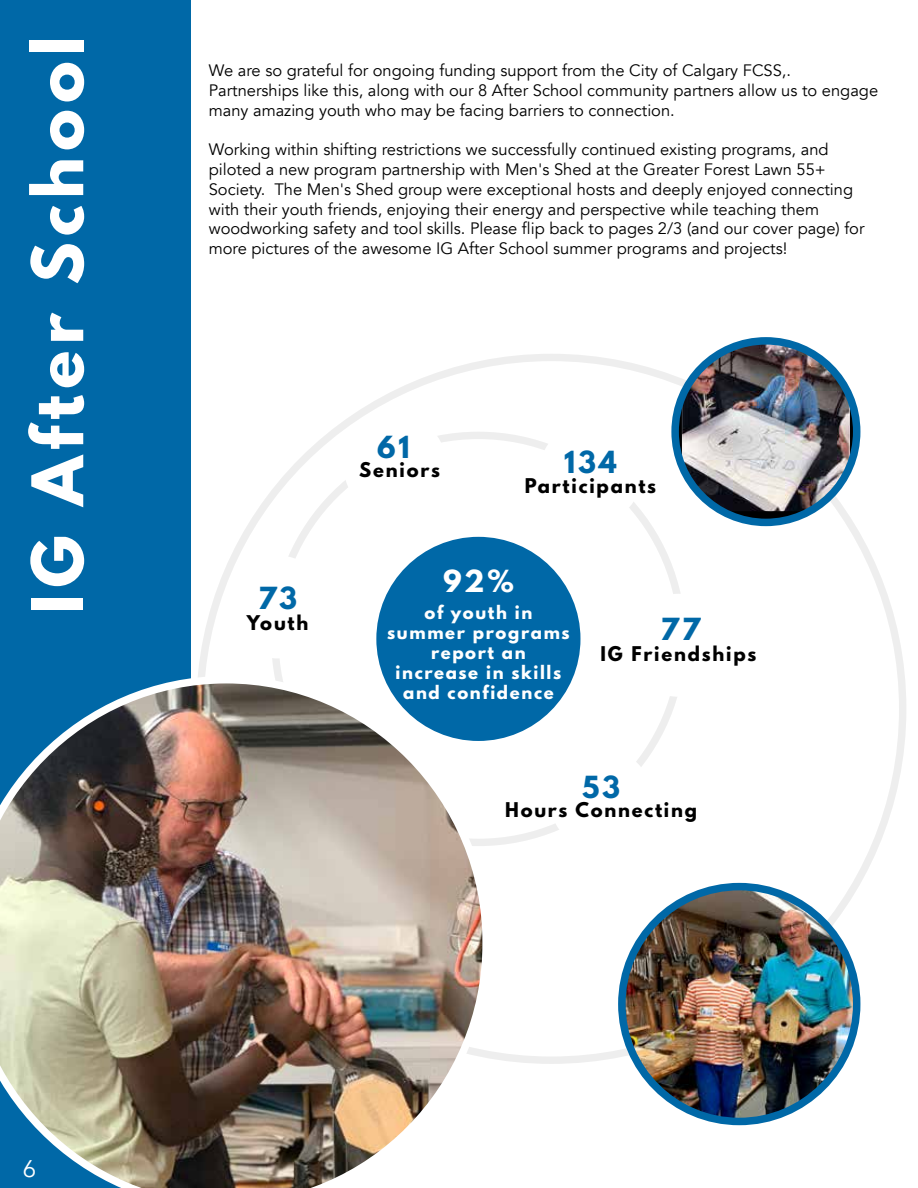
<style>
.page{position:relative;width:918px;height:1188px;background:#fff}
.page>*{position:absolute;margin:0;border:0;box-sizing:border-box;transform-origin:0 0}
.t1{font:700 63px "League Spartan";letter-spacing:.1em;color:#fff}
.t2{font:700 27px "League Spartan";letter-spacing:.1em;color:#0068a7}
.t3{font:700 27px "League Spartan";color:#fff}
.t4{font:24px "Avenir";color:#fff}
.t5{font:700 18px "League Spartan";letter-spacing:.1em;color:#000}
.t6{font:16.5px/19.8px "Avenir";color:#000}
.t7{font:700 16.5px/19.8px "League Spartan";letter-spacing:.1em;color:#fff;text-align:center}
</style>
<div class="page">
<div style="left:0;top:0;width:191px;height:1188px;background:#0068a7"></div>
<img style="left:0;top:676px;width:490px;height:512px">
<img style="left:622px;top:887px;width:235px;height:234px;border-radius:117px">
<div style="left:618px;top:883px;width:242px;height:242px;border:8px solid #0068a7;border-radius:50%"></div>
<img style="left:682px;top:341px;width:168px;height:170px">
<div style="left:671px;top:337px;width:189px;height:189px;border:8px solid #0068a7;border-radius:50%"></div>
<div style="left:376px;top:537px;width:204px;height:204px;background:#0068a7;border-radius:50%"></div>
<h1 class="t1" style="left:23px;top:613px;width:578px;rotate:-90deg">IG After School</h1>
<p class="t6" style="left:209px;top:62px;width:671px">We are so grateful for ongoing funding support from the City of Calgary FCSS,.<br>Partnerships like this, along with our 8 After School community partners allow us to engage many amazing youth who may be facing barriers to connection.</p>
<p class="t6" style="left:209px;top:141px;width:657px">Working within shifting restrictions we successfully continued existing programs, and piloted a new program partnership with Men's Shed at the Greater Forest Lawn 55+ Society. The Men's Shed group were exceptional hosts and deeply enjoyed connecting with their youth friends, enjoying their energy and perspective while teaching them woodworking safety and tool skills. Please flip back to pages 2/3 (and our cover page) for more pictures of the awesome IG After School summer programs and projects!</p>
<h2 class="t2" style="left:377px;top:432px;width:34px">61</h2>
<p class="t5" style="left:359px;top:460px;width:82px">Seniors</p>
<h2 class="t2" style="left:564px;top:447px;width:54px">134</h2>
<p class="t5" style="left:525px;top:476px;width:133px">Participants</p>
<h2 class="t3" style="left:443px;top:566px;width:72px">92%</h2>
<h2 class="t2" style="left:258px;top:583px;width:41px">73</h2>
<p class="t5" style="left:247px;top:613px;width:63px">Youth</p>
<p class="t7" style="left:387px;top:604px;width:184px">of youth in summer programs report an<br>increase in skills and confidence</p>
<h2 class="t2" style="left:661px;top:614px;width:41px">77</h2>
<p class="t5" style="left:601px;top:643px;width:157px">IG Friendships</p>
<h2 class="t2" style="left:582px;top:772px;width:39px">53</h2>
<p class="t5" style="left:505px;top:799px;width:193px">Hours Connecting</p>
<h3 class="t4" style="left:23px;top:1158px;width:15px">6</h3>
</div>
